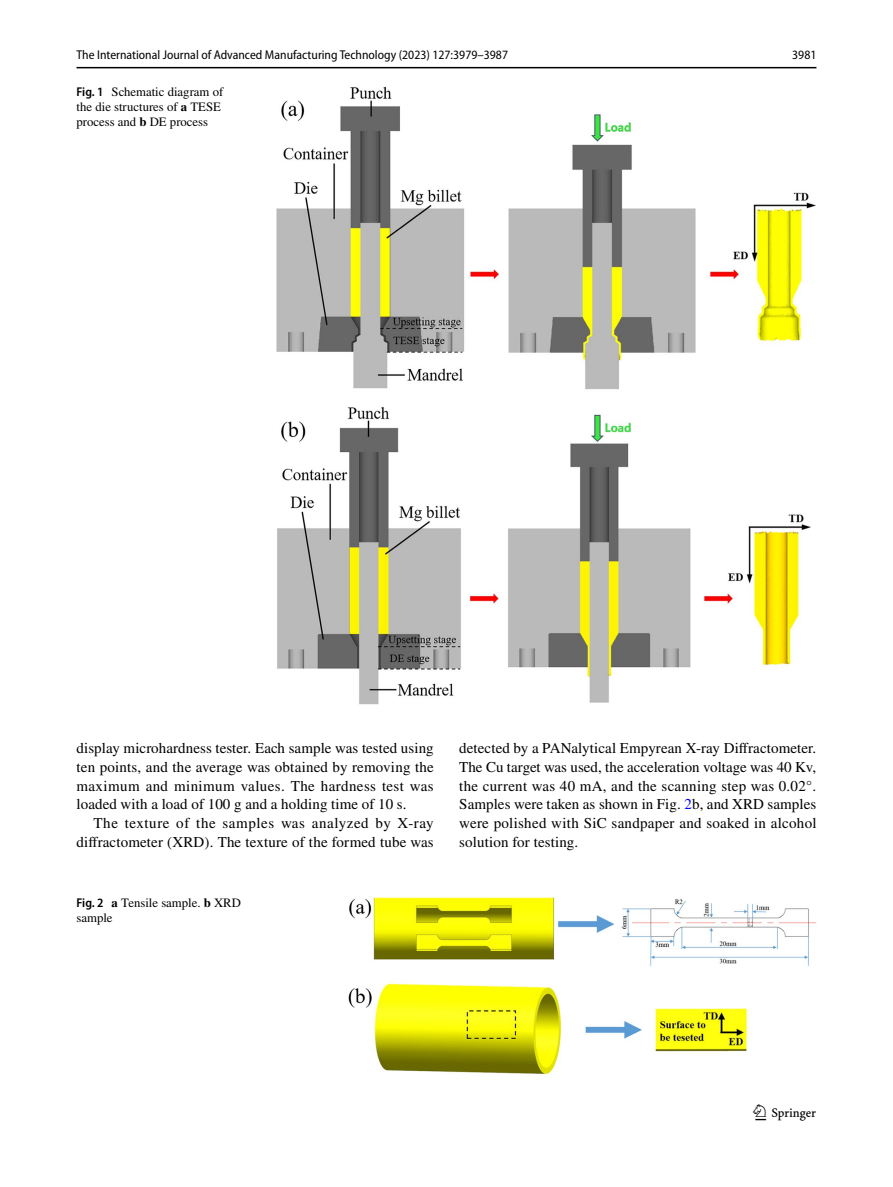
<style>
.page{position:relative;width:893px;height:1187px;background:#fff}
.page>*{position:absolute;margin:0;border:0;box-sizing:border-box;transform-origin:0 0}
.t1{font:22.5px "Springnew Regular 3";color:#000}
.t2{font:15px/18.8px "STIX";letter-spacing:.01em;color:#000;text-align:justify}
.t3{font:12.75px/15px "STIX";color:#000}
.t4{font:semi-condensed 12.75px "Myriad Pro";color:#000}
.s1{font-family:"Myriad Pro";font-weight:600;font-stretch:semi-condensed}
.s2{font-weight:700}
.s3{color:#00f}
</style>
<div class="page">
<hr style="left:77px;top:67px;width:739px;height:1px;background:#000">
<img style="left:276px;top:87px;width:540px;height:617px">
<img style="left:349px;top:897px;width:467px;height:176px">
<p class="t4" style="left:77px;top:48px;width:433px">The International Journal of Advanced Manufacturing Technology (2023) 127:3979–3987</p>
<p class="t4" style="left:792px;top:48px;width:26px">3981</p>
<p class="t3" style="left:77px;top:85px;width:148px"><span class="s1">Fig. 1</span> Schematic diagram of the die structures of <span class="s2">a</span> TESE process and <span class="s2">b</span> DE process</p>
<p class="t2" style="left:77px;top:739px;width:359px">display microhardness tester. Each sample was tested using ten points, and the average was obtained by removing the maximum and minimum values. The hardness test was loaded with a load of 100 g and a holding time of 10 s.</p>
<p class="t2" style="left:77px;top:814px;width:359px;text-align:right">The texture of the samples was analyzed by X-ray diffractometer (XRD). The texture of the formed tube was</p>
<p class="t3" style="left:77px;top:896px;width:166px"><span class="s1">Fig. 2</span> <span class="s2">a</span> Tensile sample. <span class="s2">b</span> XRD sample</p>
<p class="t2" style="left:459px;top:739px;width:359px">detected by a PANalytical Empyrean X-ray Diffractometer.<br>The Cu target was used, the acceleration voltage was 40 Kv, the current was 40 mA, and the scanning step was 0.02°.<br>Samples were taken as shown in Fig. <span class="s3">2</span>b, and XRD samples were polished with SiC sandpaper and soaked in alcohol solution for testing.</p>
<h1 class="t1" style="left:755px;top:1104px;width:62px">1 3</h1>
</div>
